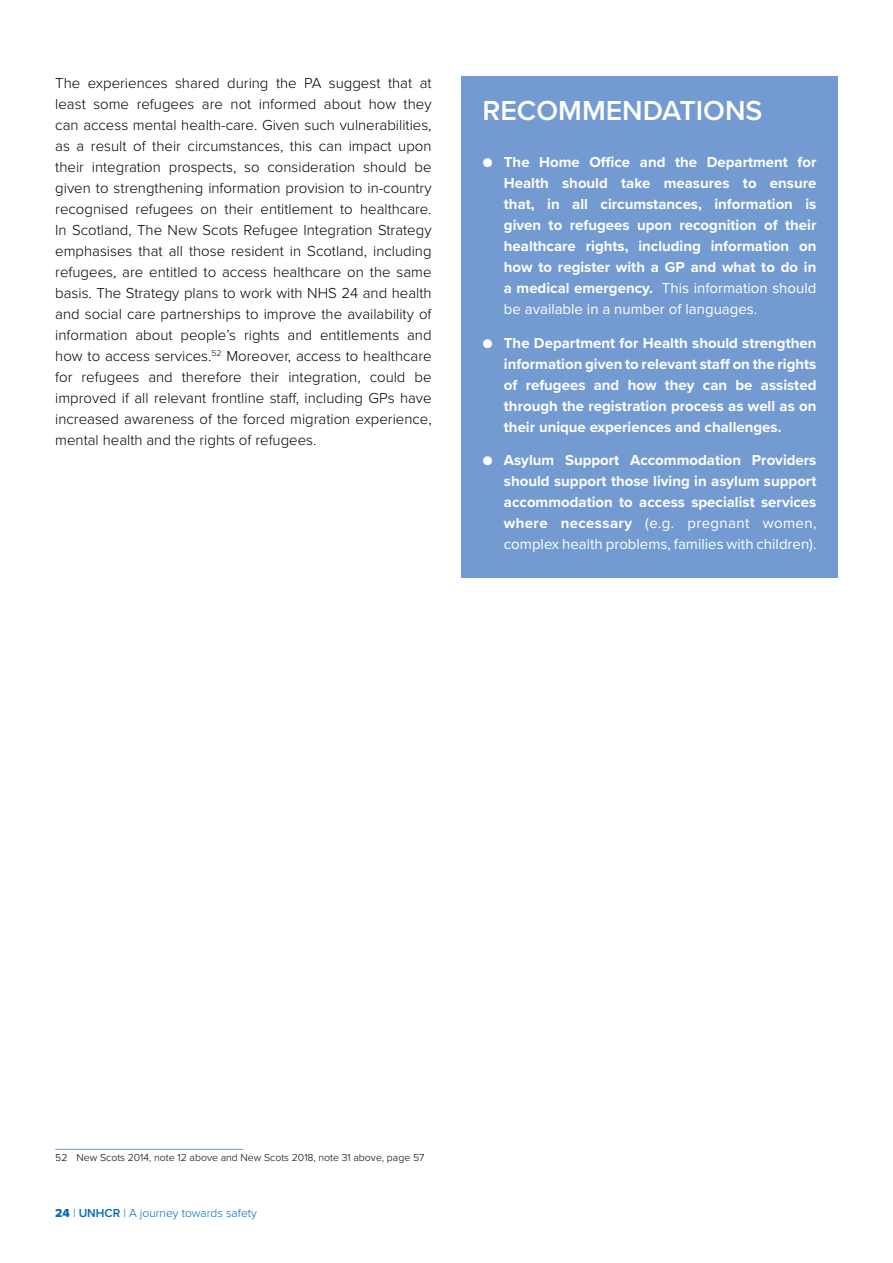
<style>
.page{position:relative;width:893px;height:1263px;background:#fff}
.page>*{position:absolute;margin:0;border:0;box-sizing:border-box;transform-origin:0 0}
.t1{font:600 28.5px "Proxima Nova";color:#fff}
.t2{font:300 15px/21px "Proxima Nova";color:#000;text-align:justify}
.t3{font:700 15px/21px "Proxima Nova";color:#fff;text-align:justify}
.t4{font:300 12px "Proxima Nova";color:#0069b5}
.t5{font:300 10.5px "Proxima Nova";color:#000}
.s1{font-weight:300}
.s2{font-weight:400}
.s3{font-family:"Proxima Nova Extrabld";font-weight:400}
.s4{font-weight:600}
</style>
<div class="page">
<hr style="left:55px;top:1149px;width:188px;height:1px;background:#739bd1">
<div style="left:461px;top:77px;width:377px;height:501px;background:#739bd1"></div>
<p class="t2" style="left:55px;top:72px;width:378px">The experiences shared during the PA suggest that at least some refugees are not informed about how they can access mental health-care. Given such vulnerabilities, as a result of their circumstances, this can impact upon their integration prospects, so consideration should be given to strengthening information provision to in-country recognised refugees on their entitlement to healthcare.<br>In Scotland, The New Scots Refugee Integration Strategy emphasises that all those resident in Scotland, including refugees, are entitled to access healthcare on the same basis. The Strategy plans to work with NHS 24 and health and social care partnerships to improve the availability of information about people’s rights and entitlements and how to access services.<sup>52</sup> Moreover, access to healthcare for refugees and therefore their integration, could be improved if all relevant frontline staff, including GPs have increased awareness of the forced migration experience, mental health and the rights of refugees.</p>
<h1 class="t1" style="left:483px;top:90px;width:281px">RECOMMENDATIONS</h1>
<p class="t3" style="left:504px;top:151px;width:314px;text-indent:-21px"><span class="s1">●</span> The Home Office and the Department for Health should take measures to ensure that, in all circumstances, information is given to refugees upon recognition of their healthcare rights, including information on how to register with a GP and what to do in a medical emergency. <span class="s2">This information should be available in a number of languages.</span></p>
<p class="t3" style="left:504px;top:332px;width:314px;text-indent:-21px"><span class="s1">●</span> The Department for Health should strengthen information given to relevant staff on the rights of refugees and how they can be assisted through the registration process as well as on their unique experiences and challenges.</p>
<p class="t3" style="left:504px;top:449px;width:314px;text-indent:-21px"><span class="s1">●</span> Asylum Support Accommodation Providers should support those living in asylum support accommodation to access specialist services where necessary <span class="s2">(e.g. pregnant women, complex health problems, families with children).</span></p>
<p class="t5" style="left:55px;top:1149px;width:371px">52 New Scots 2014, note 12 above and New Scots 2018, note 31 above, page 57</p>
<p class="t4" style="left:55px;top:1204px;width:203px"><span class="s3">24</span> | <span class="s4">UNHCR</span> | A journey towards safety</p>
</div>
